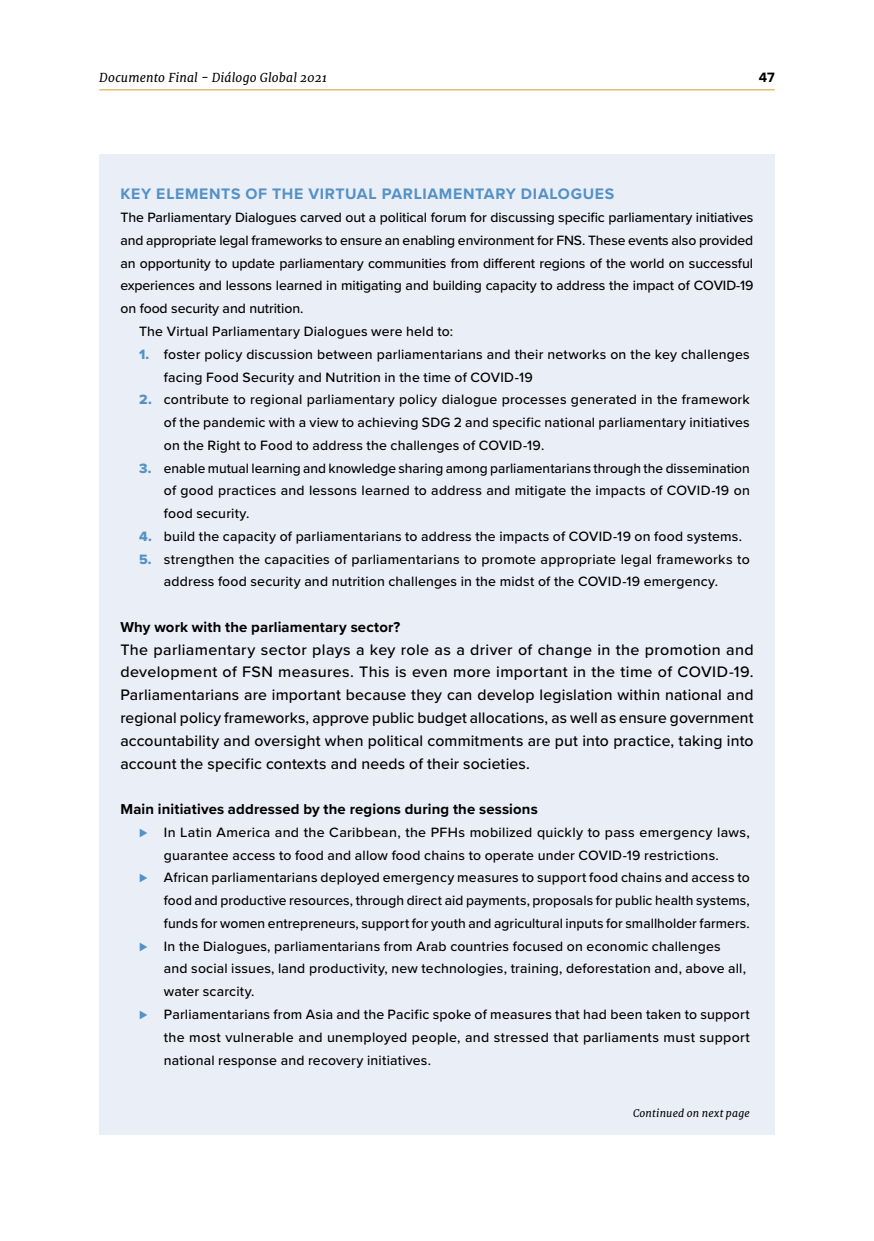
<style>
.page{position:relative;width:874px;height:1241px;background:#fff}
.page>*{position:absolute;margin:0;border:0;box-sizing:border-box;transform-origin:0 0}
.t1{font:500 15.75px/22.8px "Proxima Nova";letter-spacing:.01em;color:#000;text-align:justify}
.t2{font:700 15.75px "Proxima Nova";letter-spacing:.045em;color:#5391c6}
.t3{font:700 14.88px "Proxima Nova";letter-spacing:.01em;color:#000}
.t4{font:500 14px/22.8px "Proxima Nova";letter-spacing:.015em;color:#000;text-align:justify}
.t5{font:500 14px "Proxima Nova";letter-spacing:-.005em;color:#000}
.t6{font:500 14px "Proxima Nova";letter-spacing:-.01em;color:#000}
.t7{font:700 14px "Proxima Nova";color:#000}
.t8{font:italic 12.25px "Merriweather";letter-spacing:.01em;color:#000}
.t9{font:italic 10.5px "Merriweather";letter-spacing:.02em;color:#000}
.s1{font-family:"Proxima Nova Extrabld";font-weight:400;color:#5391c6}
</style>
<div class="page">
<hr style="left:99px;top:89px;width:675px;height:1px;background:#d19f2a">
<div style="left:99px;top:154px;width:675px;height:980px;background:#eaeef7"></div>
<p class="t8" style="left:99px;top:69px;width:229px">Documento Final - Diálogo Global 2021</p>
<p class="t8" style="left:99px;top:69px;width:234px">Virt al Parliamentary Dialogue - Global</p>
<p class="t7" style="left:758px;top:67px;width:17px">47</p>
<p class="t2" style="left:120px;top:182px;width:495px">KEY ELEMENTS OF THE VIRTUAL PARLIAMENTARY DIALOGUES</p>
<p class="t5" style="left:120px;top:207px;width:634px">The Parliamentary Dialogues carved out a political forum for discussing specific parliamentary initiatives</p>
<p class="t6" style="left:120px;top:230px;width:634px">and appropriate legal frameworks to ensure an enabling environment for FNS. These events also provided</p>
<p class="t5" style="left:120px;top:252px;width:634px">an opportunity to update parliamentary communities from different regions of the world on successful</p>
<p class="t5" style="left:120px;top:275px;width:634px">experiences and lessons learned in mitigating and building capacity to address the impact of COVID-19</p>
<p class="t5" style="left:120px;top:298px;width:184px">on food security and nutrition.</p>
<p class="t4" style="left:139px;top:319px;width:315px">The Virtual Parliamentary Dialogues were held to:</p>
<p class="t4" style="left:164px;top:342px;width:587px;text-indent:-25px"><span class="s1">1.</span> foster policy discussion between parliamentarians and their networks on the key challenges facing Food Security and Nutrition in the time of COVID-19</p>
<p class="t4" style="left:164px;top:387px;width:587px;text-indent:-25px"><span class="s1">2.</span> contribute to regional parliamentary policy dialogue processes generated in the framework of the pandemic with a view to achieving SDG 2 and specific national parliamentary initiatives on the Right to Food to address the challenges of COVID-19.</p>
<p class="t4" style="left:164px;top:456px;width:587px;text-indent:-25px"><span class="s1">3.</span> enable mutual learning and knowledge sharing among parliamentarians through the dissemination of good practices and lessons learned to address and mitigate the impacts of COVID-19 on food security.</p>
<p class="t4" style="left:139px;top:524px;width:604px"><span class="s1">4.</span> build the capacity of parliamentarians to address the impacts of COVID-19 on food systems.</p>
<p class="t4" style="left:139px;top:547px;width:612px;text-align:center"><span class="s1">5.</span> strengthen the capacities of parliamentarians to promote appropriate legal frameworks to address food security and nutrition challenges in the midst of the COVID-19 emergency.</p>
<p class="t3" style="left:120px;top:615px;width:281px">Why work with the parliamentary sector?</p>
<p class="t1" style="left:120px;top:637px;width:634px">The parliamentary sector plays a key role as a driver of change in the promotion and development of FSN measures. This is even more important in the time of COVID-19.<br>Parliamentarians are important because they can develop legislation within national and regional policy frameworks, approve public budget allocations, as well as ensure government accountability and oversight when political commitments are put into practice, taking into account the specific contexts and needs of their societies.</p>
<p class="t3" style="left:120px;top:797px;width:418px">Main initiatives addressed by the regions during the sessions</p>
<p class="t4" style="left:139px;top:820px;width:612px"><span class="s1">⊲</span> In Latin America and the Caribbean, the PFHs mobilized quickly to pass emergency laws,</p>
<p class="t4" style="left:164px;top:842px;width:556px">guarantee access to food and allow food chains to operate under COVID-19 restrictions.</p>
<p class="t4" style="left:139px;top:865px;width:612px"><span class="s1">⊲</span> African parliamentarians deployed emergency measures to support food chains and access to</p>
<p class="t4" style="left:164px;top:888px;width:587px">food and productive resources, through direct aid payments, proposals for public health systems,</p>
<p class="t4" style="left:164px;top:911px;width:587px">funds for women entrepreneurs, support for youth and agricultural inputs for smallholder farmers.</p>
<p class="t4" style="left:139px;top:933px;width:582px"><span class="s1">⊲</span> In the Dialogues, parliamentarians from Arab countries focused on economic challenges</p>
<p class="t4" style="left:164px;top:956px;width:583px">and social issues, land productivity, new technologies, training, deforestation and, above all,</p>
<p class="t4" style="left:164px;top:979px;width:92px">water scarcity.</p>
<p class="t4" style="left:139px;top:1002px;width:612px"><span class="s1">⊲</span> Parliamentarians from Asia and the Pacific spoke of measures that had been taken to support</p>
<p class="t4" style="left:164px;top:1024px;width:587px">the most vulnerable and unemployed people, and stressed that parliaments must support</p>
<p class="t4" style="left:164px;top:1047px;width:268px">national response and recovery initiatives.</p>
<p class="t9" style="left:632px;top:1106px;width:118px">Continued on next page</p>
</div>
